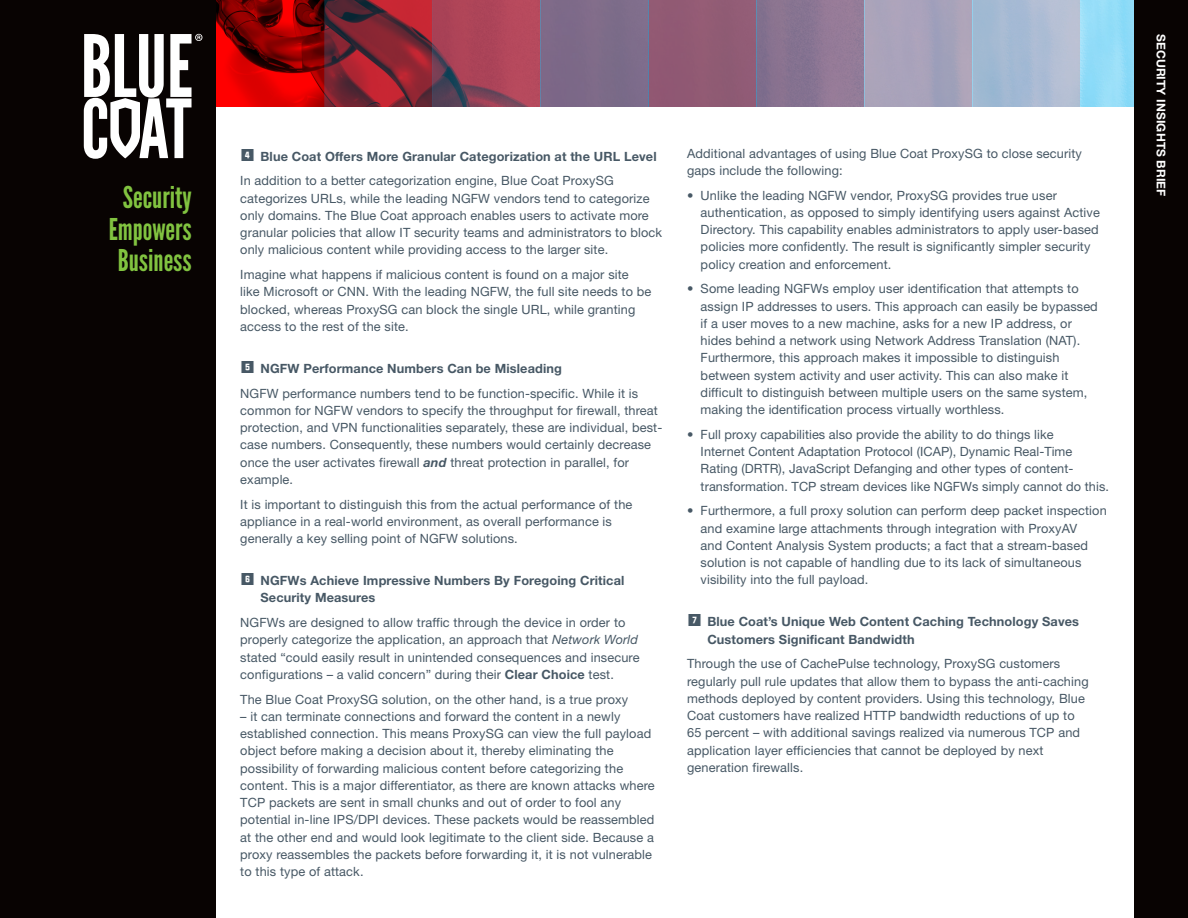
<style>
.page{position:relative;width:1188px;height:918px;background:#fff}
.page>*{position:absolute;margin:0;border:0;box-sizing:border-box;transform-origin:0 0}
.t1{font:30px/31.5px "League Gothic";color:#81c340;text-align:center}
.Body_Type{font:12.75px/17.2px "Helvetica Neue LT Std";letter-spacing:.01em;color:#475865}
.Reason{font:700 12.75px/17.2px "Helvetica Neue LT Std";letter-spacing:.01em;color:#475865}
.t2{font:700 12px "Helvetica Neue LT Std";letter-spacing:.01em;color:#fff}
.s1{font-family:"Numbers Style Two Square Negative";font-weight:400;font-size:15px}
.s2{font-weight:700;font-style:italic}
.s3{font-style:italic}
.s4{font-weight:700}
</style>
<div class="page">
<img style="left:216px;top:0;width:324px;height:107px">
<div style="left:648px;top:0;width:108px;height:107px;background:#915b74"></div>
<div style="left:540px;top:0;width:108px;height:107px;background:#7d6b89"></div>
<div style="left:756px;top:0;width:108px;height:107px;background:linear-gradient(to right,#806e8c,#977d9a)"></div>
<div style="left:864px;top:0;width:108px;height:107px;background:#a9a3ba"></div>
<div style="left:972px;top:0;width:108px;height:107px;background:linear-gradient(to right,#9ab7d2,#b8c0d5)"></div>
<div style="left:1080px;top:0;width:108px;height:107px;background:#92dcf8"></div>
<div style="left:0;top:0;width:216px;height:918px;background:#080302"></div>
<div style="left:1134px;top:0;width:54px;height:918px;background:#080302"></div>
<svg style="left:84px;top:34px;width:118px;height:125px"></svg>
<h1 class="t1" style="left:109px;top:182px;width:84px">Security<br>Empowers<br>Business</h1>
<p class="Reason" style="left:240px;top:147px;width:418px"><span class="s1">4</span> Blue Coat Offers More Granular Categorization at the URL Level</p>
<p class="Body_Type" style="left:240px;top:172px;width:423px">In addition to a better categorization engine, Blue Coat ProxySG categorizes URLs, while the leading NGFW vendors tend to categorize only domains. The Blue Coat approach enables users to activate more granular policies that allow IT security teams and administrators to block only malicious content while providing access to the larger site.</p>
<p class="Body_Type" style="left:240px;top:266px;width:413px">Imagine what happens if malicious content is found on a major site like Microsoft or CNN. With the leading NGFW, the full site needs to be blocked, whereas ProxySG can block the single URL, while granting access to the rest of the site.</p>
<p class="Reason" style="left:240px;top:359px;width:323px"><span class="s1">5</span> NGFW Performance Numbers Can be Misleading</p>
<p class="Body_Type" style="left:240px;top:384px;width:424px">NGFW performance numbers tend to be function-specific. While it is common for NGFW vendors to specify the throughput for firewall, threat protection, and VPN functionalities separately, these are individual, best&shy;case numbers. Consequently, these numbers would certainly decrease once the user activates firewall <span class="s2">and</span> threat protection in parallel, for example.</p>
<p class="Body_Type" style="left:240px;top:495px;width:394px">It is important to distinguish this from the actual performance of the appliance in a real-world environment, as overall performance is generally a key selling point of NGFW solutions.</p>
<p class="Reason" style="left:260px;top:572px;width:365px;text-indent:-20px"><span class="s1">6</span> NGFWs Achieve Impressive Numbers By Foregoing Critical<br>Security Measures</p>
<p class="Body_Type" style="left:240px;top:614px;width:401px">NGFWs are designed to allow traffic through the device in order to properly categorize the application, an approach that <span class="s3">Network World </span>stated “could easily result in unintended consequences and insecure configurations – a valid concern” during their <span class="s4">Clear Choice</span> test.</p>
<p class="Body_Type" style="left:240px;top:690px;width:390px">The Blue Coat ProxySG solution, on the other hand, is a true proxy</p>
<p class="Body_Type" style="left:240px;top:707px;width:416px">– it can terminate connections and forward the content in a newly established connection. This means ProxySG can view the full payload object before making a decision about it, thereby eliminating the possibility of forwarding malicious content before categorizing the content. This is a major differentiator, as there are known attacks where TCP packets are sent in small chunks and out of order to fool any potential in-line IPS/DPI devices. These packets would be reassembled at the other end and would look legitimate to the client side. Because a proxy reassembles the packets before forwarding it, it is not vulnerable to this type of attack.</p>
<p class="Body_Type" style="left:687px;top:144px;width:396px">Additional advantages of using Blue Coat ProxySG to close security gaps include the following:</p>
<p class="Body_Type" style="left:701px;top:186px;width:401px;text-indent:-14px">• Unlike the leading NGFW vendor, ProxySG provides true user authentication, as opposed to simply identifying users against Active Directory. This capability enables administrators to apply user-based policies more confidently. The result is significantly simpler security policy creation and enforcement.</p>
<p class="Body_Type" style="left:701px;top:280px;width:399px;text-indent:-14px">• Some leading NGFWs employ user identification that attempts to assign IP addresses to users. This approach can easily be bypassed if a user moves to a new machine, asks for a new IP address, or hides behind a network using Network Address Translation (NAT).<br>Furthermore, this approach makes it impossible to distinguish between system activity and user activity. This can also make it difficult to distinguish between multiple users on the same system, making the identification process virtually worthless.</p>
<p class="Body_Type" style="left:701px;top:426px;width:410px;text-indent:-14px">• Full proxy capabilities also provide the ability to do things like<br>Internet Content Adaptation Protocol (ICAP), Dynamic Real-Time Rating (DRTR), JavaScript Defanging and other types of content&shy;transformation. TCP stream devices like NGFWs simply cannot do this.</p>
<p class="Body_Type" style="left:701px;top:502px;width:408px;text-indent:-14px">• Furthermore, a full proxy solution can perform deep packet inspection and examine large attachments through integration with ProxyAV<br>and Content Analysis System products; a fact that a stream-based solution is not capable of handling due to its lack of simultaneous visibility into the full payload.</p>
<p class="Reason" style="left:707px;top:613px;width:373px;text-indent:-20px"><span class="s1">7</span> Blue Coat’s Unique Web Content Caching Technology Saves<br>Customers Significant Bandwidth</p>
<p class="Body_Type" style="left:687px;top:655px;width:403px">Through the use of CachePulse technology, ProxySG customers regularly pull rule updates that allow them to bypass the anti-caching methods deployed by content providers. Using this technology, Blue Coat customers have realized HTTP bandwidth reductions of up to 65 percent – with additional savings realized via numerous TCP and application layer efficiencies that cannot be deployed by next generation firewalls.</p>
<p class="t2" style="left:1168px;top:34px;width:164px;rotate:90deg">SECURITY INSIGHTS BRIEF</p>
</div>
